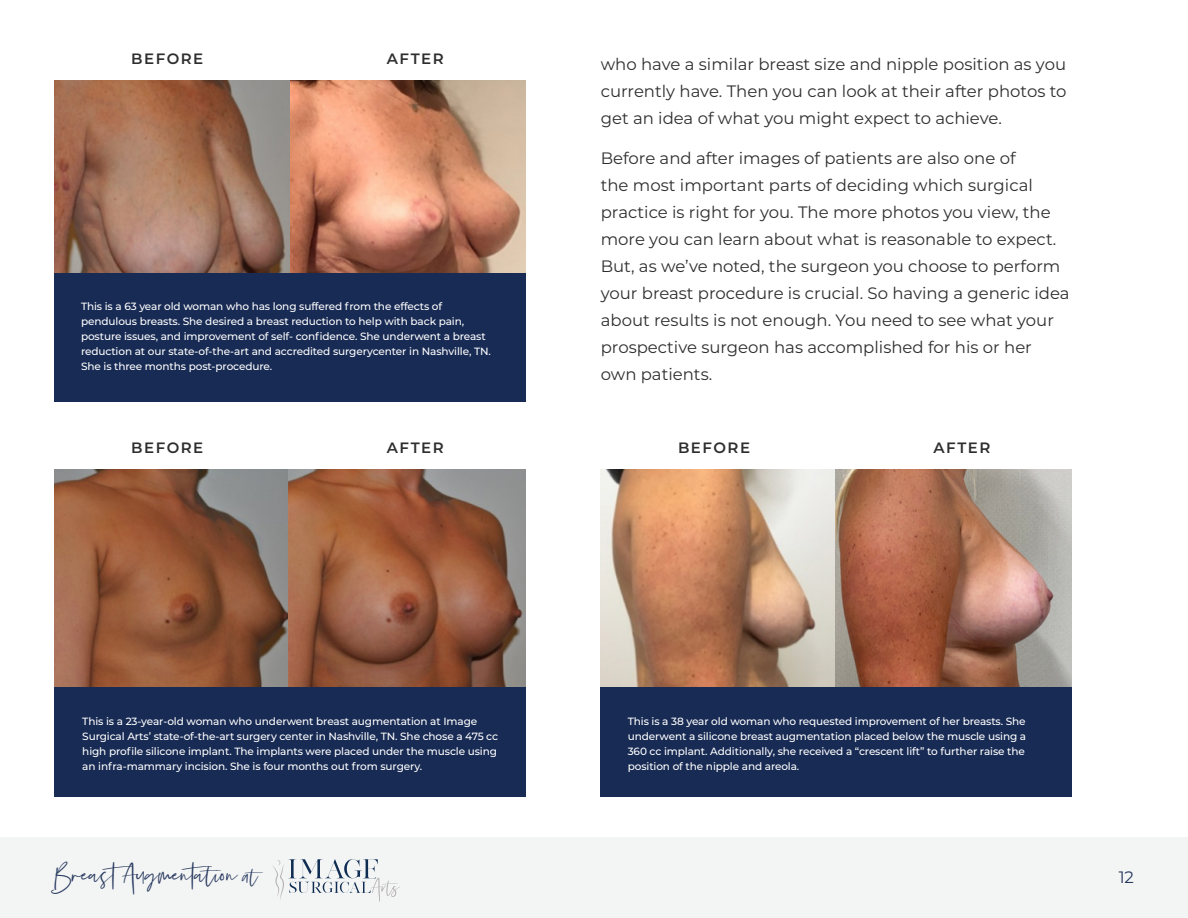
<style>
.page{position:relative;width:1188px;height:918px;background:#fff}
.page>*{position:absolute;margin:0;border:0;box-sizing:border-box;transform-origin:0 0}
.t1{font:32.85px "Silver South Script";color:#26385e}
.t2{font:16.5px/27px "Montserrat";color:#2e2e2f;text-align:justify}
.t3{font:16.5px "Montserrat";color:#26385e}
.t4{font:600 15px "Montserrat";letter-spacing:.1em;color:#2e2e2f}
.t5{font:500 10.5px/15px "Montserrat";letter-spacing:-.01em;color:#fff}
.s1{font-family:"Silver South Script Alt"}
.s2{font-family:"Silver South Script Alt";font-size:28.5px}
</style>
<div class="page">
<div style="left:0;top:837px;width:1188px;height:81px;background:#f3f4f4"></div>
<svg style="left:272px;top:859px;width:128px;height:43px"></svg>
<img style="left:54px;top:80px;width:237px;height:193px">
<img style="left:54px;top:469px;width:235px;height:218px">
<img style="left:601px;top:469px;width:234px;height:218px">
<img style="left:289px;top:469px;width:236px;height:218px">
<img style="left:835px;top:469px;width:237px;height:218px">
<svg style="left:291px;top:80px;width:234px;height:193px;background:#c78b6f"></svg>
<div style="left:54px;top:273px;width:471px;height:128px;background:#182b54"></div>
<div style="left:54px;top:687px;width:471px;height:109px;background:#182b54"></div>
<div style="left:601px;top:687px;width:471px;height:109px;background:#182b54"></div>
<h3 class="t4" style="left:131px;top:48px;width:74px">BEFORE</h3>
<h3 class="t4" style="left:387px;top:48px;width:58px">AFTER</h3>
<p class="t5" style="left:81px;top:298px;width:411px">This is a 63 year old woman who has long suffered from the effects of pendulous breasts. She desired a breast reduction to help with back pain, posture issues, and improvement of self- confidence. She underwent a breast reduction at our state-of-the-art and accredited surgerycenter in Nashville, TN.<br>She is three months post-procedure.</p>
<h2 class="t2" style="left:601px;top:50px;width:467px">who have a similar breast size and nipple position as you currently have. Then you can look at their after photos to get an idea of what you might expect to achieve.</h2>
<p class="t2" style="left:601px;top:145px;width:470px;text-align:left">Before and after images of patients are also one of<br>the most important parts of deciding which surgical practice is right for you. The more photos you view, the more you can learn about what is reasonable to expect.<br>But, as we’ve noted, the surgeon you choose to perform your breast procedure is crucial. So having a generic idea about results is not enough. You need to see what your prospective surgeon has accomplished for his or her own patients.</p>
<h3 class="t4" style="left:131px;top:437px;width:74px">BEFORE</h3>
<h3 class="t4" style="left:678px;top:437px;width:74px">BEFORE</h3>
<h3 class="t4" style="left:387px;top:437px;width:58px">AFTER</h3>
<h3 class="t4" style="left:934px;top:437px;width:58px">AFTER</h3>
<p class="t5" style="left:82px;top:713px;width:417px">This is a 23-year-old woman who underwent breast augmentation at Image Surgical Arts’ state-of-the-art surgery center in Nashville, TN. She chose a 475 cc high profile silicone implant. The implants were placed under the muscle using an infra-mammary incision. She is four months out from surgery.</p>
<p class="t5" style="left:628px;top:713px;width:400px;text-align:justify">This is a 38 year old woman who requested improvement of her breasts. She underwent a silicone breast augmentation placed below the muscle using a 360 cc implant. Additionally, she received a “crescent lift” to further raise the position of the nipple and areola.</p>
<h1 class="t1" style="left:54px;top:855px;width:206px">BreastAugmenta<span class="s1">t</span>ion <span class="s2">at</span></h1>
<h2 class="t3" style="left:1119px;top:866px;width:17px">12</h2>
</div>
